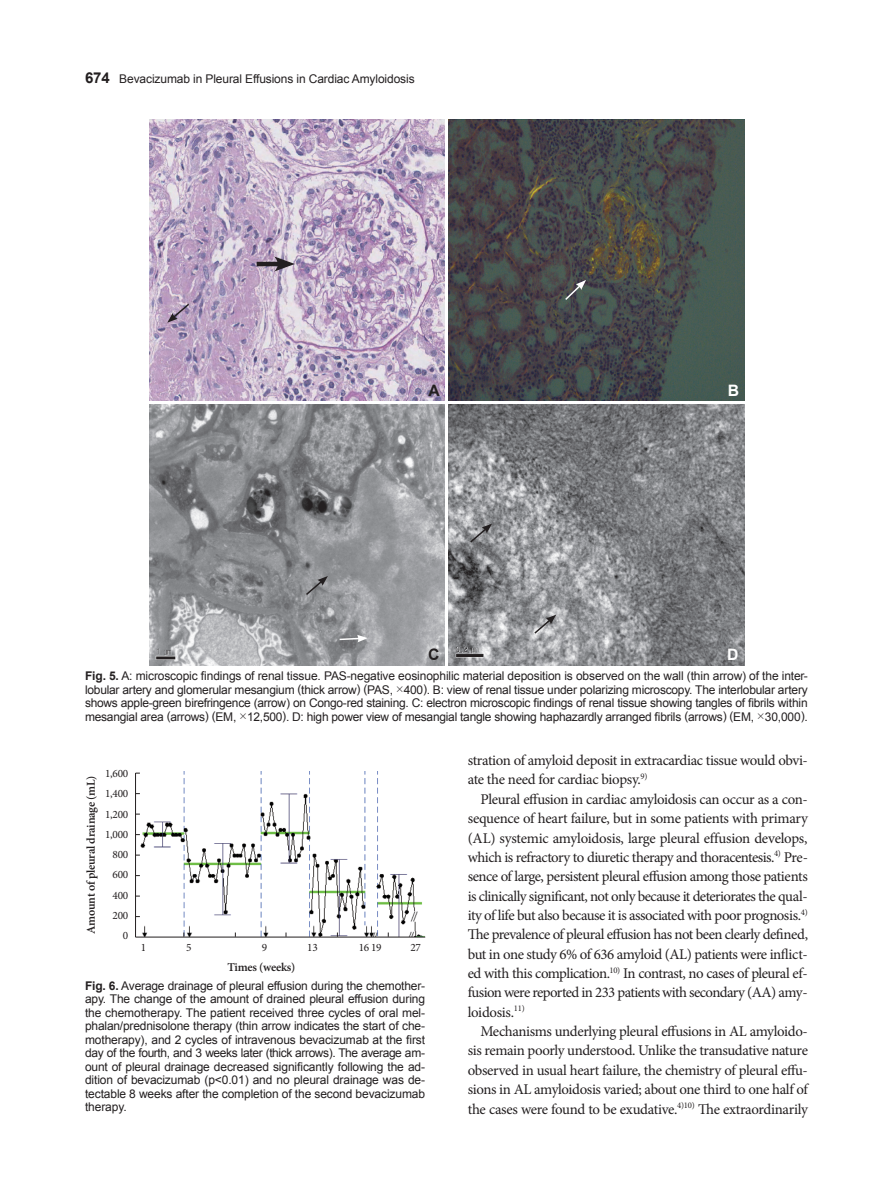
<style>
.page{position:relative;width:893px;height:1191px;background:#fff}
.page>*{position:absolute;margin:0;border:0;box-sizing:border-box;transform-origin:0 0}
.t1{font:700 15.75px "Arial";color:#231f20}
.t2{font:700 15.75px "Arial";color:#fff}
.본문1{font:14.85px/19.4px "Minion Pro";letter-spacing:-.025em;color:#231f20;text-align:justify}
.그림제목{font:12px/13.5px "Arial";letter-spacing:-.01em;color:#231f20;text-align:justify}
.그림안_글{font:600 12px "Minion Pro";letter-spacing:-.02em;color:#231f20}
.그림안_글-2{font:11.25px "Minion Pro";letter-spacing:-.02em;color:#231f20}
.s1{font-weight:700;font-size:15px}
.s2{font-weight:700}
.s3{font-family:"Garamond"}
</style>
<div class="page">
<img style="left:137px;top:771px;width:286px;height:165px">
<hr style="left:135px;top:773px;width:1px;height:164px;background:#231f20">
<hr style="left:136px;top:936px;width:289px;height:1px;background:#231f20">
<img style="left:149px;top:119px;width:296px;height:281px">
<img style="left:149px;top:404px;width:296px;height:261px">
<img style="left:449px;top:119px;width:295px;height:281px">
<img style="left:449px;top:404px;width:295px;height:261px">
<hr style="left:257px;top:262px;width:25px;height:4px;background:#231f20">
<svg style="left:274px;top:256px;width:21px;height:15px"></svg>
<svg style="left:167px;top:302px;width:24px;height:21px"></svg>
<svg style="left:304px;top:576px;width:24px;height:20px"></svg>
<svg style="left:338px;top:635px;width:30px;height:7px"></svg>
<svg style="left:469px;top:523px;width:23px;height:21px"></svg>
<svg style="left:533px;top:614px;width:23px;height:21px"></svg>
<svg style="left:564px;top:280px;width:22px;height:21px"></svg>
<p class="그림제목" style="left:85px;top:72px;width:331px"><span class="s1">674</span> Bevacizumab in Pleural Effusions in Cardiac Amyloidosis</p>
<p class="t1" style="left:428px;top:380px;width:13px">A</p>
<p class="t1" style="left:428px;top:644px;width:13px">C</p>
<p class="t2" style="left:728px;top:380px;width:13px">B</p>
<p class="t2" style="left:727px;top:644px;width:13px">D</p>
<p class="그림제목" style="left:85px;top:669px;width:724px"><span class="s2">Fig. 5.</span> A: microscopic findings of renal tissue. PAS-negative eosinophilic material deposition is observed on the wall (thin arrow) of the inter&shy;lobular artery and glomerular mesangium (thick arrow) (PAS, <span class="s3">×</span>400). B: view of renal tissue under polarizing microscopy. The interlobular artery shows apple-green birefringence (arrow) on Congo-red staining. C: electron microscopic findings of renal tissue showing tangles of fibrils within mesangial area (arrows) (EM, <span class="s3">×</span>12,500). D: high power view of mesangial tangle showing haphazardly arranged fibrils (arrows) (EM, <span class="s3">×</span>30,000).</p>
<p class="그림안_글" style="left:83px;top:933px;width:159px;rotate:-90deg">Amount of pleural drainage (mL)</p>
<p class="그림안_글-2" style="left:105px;top:766px;width:25px">1,600</p>
<p class="그림안_글-2" style="left:105px;top:786px;width:25px">1,400</p>
<p class="그림안_글-2" style="left:105px;top:806px;width:25px">1,200</p>
<p class="그림안_글-2" style="left:105px;top:826px;width:25px">1,000</p>
<p class="그림안_글-2" style="left:113px;top:847px;width:17px">800</p>
<p class="그림안_글-2" style="left:113px;top:867px;width:17px">600</p>
<p class="그림안_글-2" style="left:113px;top:887px;width:17px">400</p>
<p class="그림안_글-2" style="left:113px;top:907px;width:17px">200</p>
<p class="그림안_글-2" style="left:123px;top:928px;width:7px">0</p>
<p class="그림안_글-2" style="left:141px;top:940px;width:7px">1</p>
<p class="그림안_글-2" style="left:186px;top:940px;width:7px">5</p>
<p class="그림안_글-2" style="left:262px;top:940px;width:7px">9</p>
<p class="그림안_글-2" style="left:307px;top:940px;width:12px">13</p>
<p class="그림안_글-2" style="left:359px;top:940px;width:24px">16 19</p>
<p class="그림안_글-2" style="left:410px;top:940px;width:12px">27</p>
<p class="그림안_글" style="left:227px;top:959px;width:69px">Times (weeks)</p>
<p class="그림제목" style="left:85px;top:979px;width:342px"><span class="s2">Fig. 6.</span> Average drainage of pleural effusion during the chemother&shy;apy. The change of the amount of drained pleural effusion during the chemotherapy. The patient received three cycles of oral mel&shy;phalan/prednisolone therapy (thin arrow indicates the start of che&shy;motherapy), and 2 cycles of intravenous bevacizumab at the first day of the fourth, and 3 weeks later (thick arrows). The average am&shy;ount of pleural drainage decreased significantly following the ad&shy;dition of bevacizumab (p&lt;0.01) and no pleural drainage was de&shy;tectable 8 weeks after the completion of the second bevacizumab therapy.</p>
<p class="본문1" style="left:468px;top:750px;width:342px">stration of amyloid deposit in extracardiac tissue would obvi&shy;ate the need for cardiac biopsy.<sup>9)</sup></p>
<p class="본문1" style="left:468px;top:789px;width:342px;text-indent:13px">Pleural effusion in cardiac amyloidosis can occur as a con&shy;sequence of heart failure, but in some patients with primary (AL) systemic amyloidosis, large pleural effusion develops, which is refractory to diuretic therapy and thoracentesis.<sup>4)</sup> Pre&shy;sence of large, persistent pleural effusion among those patients is clinically significant, not only because it deteriorates the qual&shy;ity of life but also because it is associated with poor prognosis.<sup>4)<br></sup>The prevalence of pleural effusion has not been clearly defined, but in one study 6% of 636 amyloid (AL) patients were inflict&shy;ed with this complication.<sup>10)</sup> In contrast, no cases of pleural ef&shy;fusion were reported in 233 patients with secondary (AA) amy&shy;loidosis.<sup>11)</sup></p>
<p class="본문1" style="left:468px;top:1021px;width:342px;text-indent:13px">Mechanisms underlying pleural effusions in AL amyloido&shy;sis remain poorly understood. Unlike the transudative nature observed in usual heart failure, the chemistry of pleural effu&shy;sions in AL amyloidosis varied; about one third to one half of the cases were found to be exudative.<sup>4)10)</sup> The extraordinarily</p>
</div>
